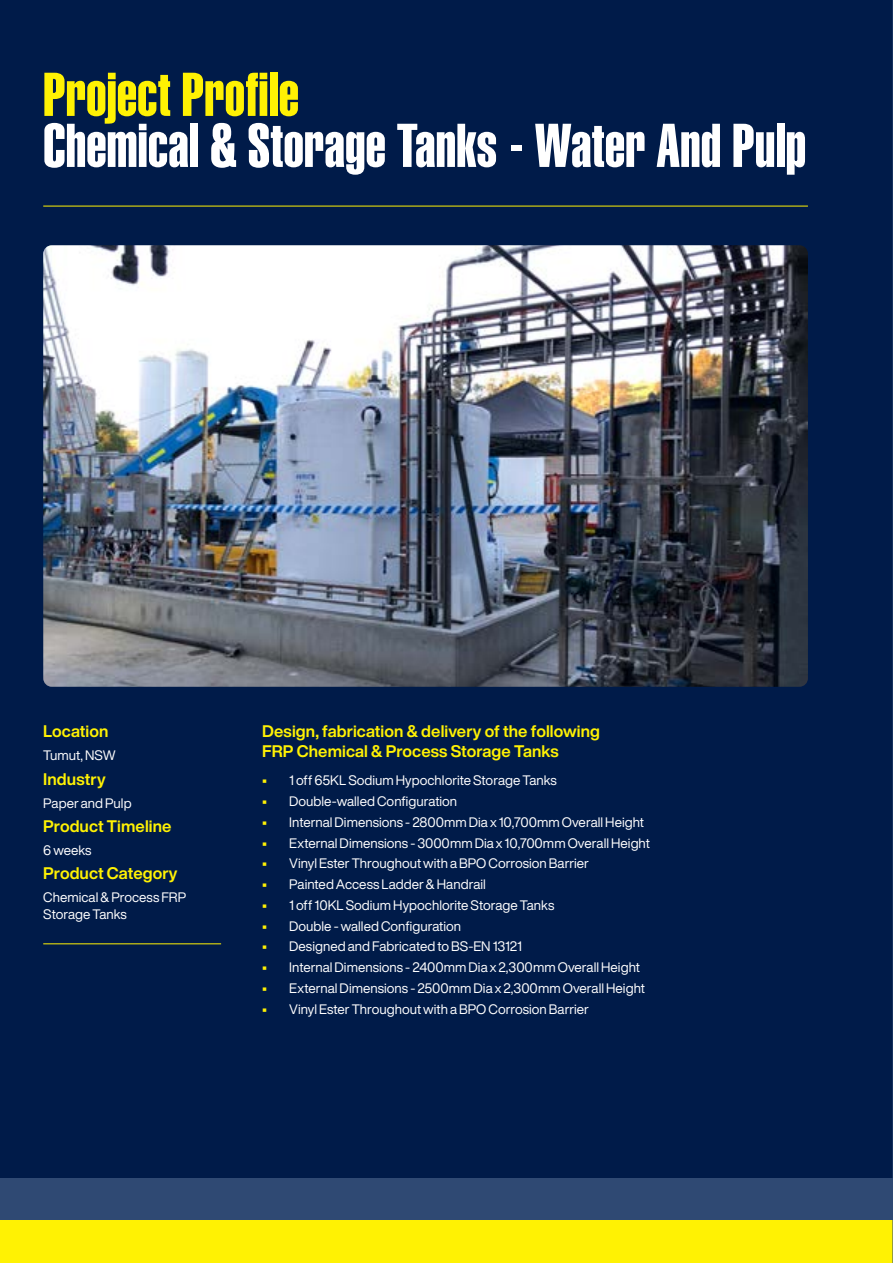
<style>
.page{position:relative;width:893px;height:1263px;background:#001b49}
.page>*{position:absolute;margin:0;border:0;box-sizing:border-box;transform-origin:0 0}
.t1{font:60.6px "Helvetica LT Pro X Compressed";letter-spacing:.005em;color:#fff}
.t2{font:60.6px "Helvetica LT Pro X Compressed";letter-spacing:.005em;color:#fff203}
.t3{font:700 16.5px/19.5px "Helvetica Now Display";letter-spacing:.005em;color:#fff203}
.t4{font:13.5px/16.5px "Helvetica Now Display";color:#fff}
.s1{font-weight:700;color:#fff203}
</style>
<div class="page">
<div style="left:0;top:1178px;width:893px;height:42px;background:#2f4973"></div>
<div style="left:0;top:1220px;width:893px;height:43px;background:#fff203"></div>
<img style="left:43px;top:245px;width:765px;height:442px">
<hr style="left:43px;top:206px;width:765px;height:1px;background:#fff203">
<hr style="left:43px;top:943px;width:178px;height:1px;background:#fff203">
<hr style="left:892px;top:0;width:1px;height:1263px;background:#2f4973">
<h1 class="t2" style="left:43px;top:58px;width:257px">Project Profile</h1>
<h1 class="t1" style="left:43px;top:109px;width:764px">Chemical &amp; Storage Tanks - Water And Pulp</h1>
<p class="t3" style="left:43px;top:722px;width:67px">Location</p>
<p class="t4" style="left:43px;top:747px;width:74px">Tumut, NSW</p>
<p class="t3" style="left:43px;top:769px;width:64px">Industry</p>
<p class="t4" style="left:43px;top:794px;width:90px">Paper and Pulp</p>
<p class="t3" style="left:43px;top:816px;width:130px">Product Timeline</p>
<p class="t4" style="left:43px;top:842px;width:50px">6 weeks</p>
<p class="t3" style="left:43px;top:863px;width:136px">Product Category</p>
<p class="t4" style="left:43px;top:889px;width:145px">Chemical &amp; Process FRP<br>Storage Tanks</p>
<p class="t3" style="left:262px;top:722px;width:339px">Design, fabrication &amp; delivery of the following<br>FRP Chemical &amp; Process Storage Tanks</p>
<p class="t4" style="left:262px;top:772px;width:296px"><span class="s1">•</span> 1 off 65KL Sodium Hypochlorite Storage Tanks</p>
<p class="t4" style="left:262px;top:793px;width:196px"><span class="s1">•</span> Double-walled Configuration</p>
<p class="t4" style="left:262px;top:814px;width:383px"><span class="s1">•</span> Internal Dimensions - 2800mm Dia x 10,700mm Overall Height</p>
<p class="t4" style="left:262px;top:834px;width:389px"><span class="s1">•</span> External Dimensions - 3000mm Dia x 10,700mm Overall Height</p>
<p class="t4" style="left:262px;top:855px;width:328px"><span class="s1">•</span> Vinyl Ester Throughout with a BPO Corrosion Barrier</p>
<p class="t4" style="left:262px;top:876px;width:225px"><span class="s1">•</span> Painted Access Ladder &amp; Handrail</p>
<p class="t4" style="left:262px;top:897px;width:294px"><span class="s1">•</span> 1 off 10KL Sodium Hypochlorite Storage Tanks</p>
<p class="t4" style="left:262px;top:917px;width:200px"><span class="s1">•</span> Double - walled Configuration</p>
<p class="t4" style="left:262px;top:938px;width:261px"><span class="s1">•</span> Designed and Fabricated to BS-EN 13121</p>
<p class="t4" style="left:262px;top:959px;width:379px"><span class="s1">•</span> Internal Dimensions - 2400mm Dia x 2,300mm Overall Height</p>
<p class="t4" style="left:262px;top:980px;width:384px"><span class="s1">•</span> External Dimensions - 2500mm Dia x 2,300mm Overall Height</p>
<p class="t4" style="left:262px;top:1000px;width:328px"><span class="s1">•</span> Vinyl Ester Throughout with a BPO Corrosion Barrier</p>
</div>
